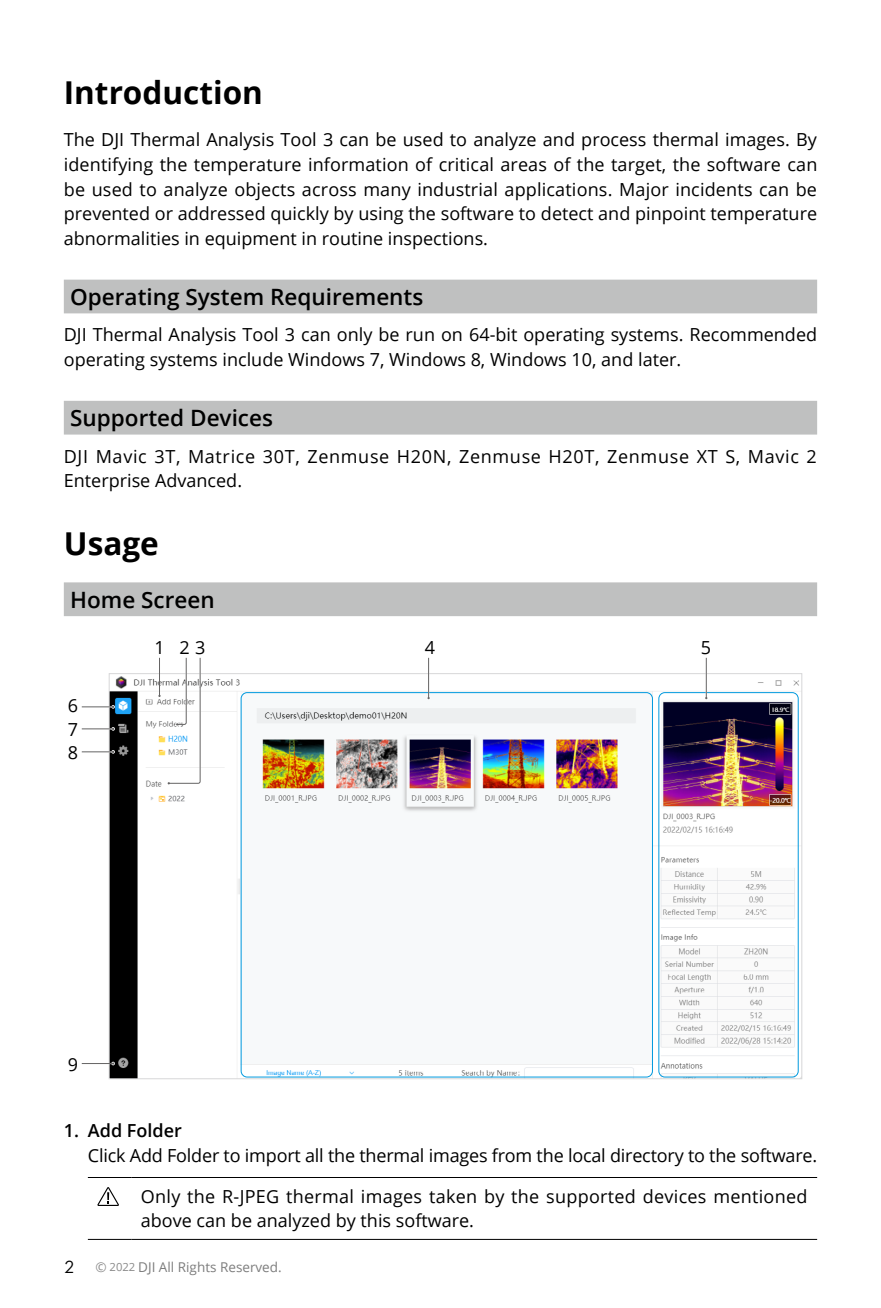
<style>
.page{position:relative;width:881px;height:1308px;background:#fff}
.page>*{position:absolute;margin:0;border:0;box-sizing:border-box;transform-origin:0 0}
.t1{font:700 31.5px "Open Sans";color:#000}
.t2{font:600 22.5px "Open Sans";color:#000}
.t3{font:18px/24.8px "Open Sans";color:#000;text-align:justify}
.t4{font:18px/24.8px "Open Sans";letter-spacing:.035em;color:#000}
.t5{font:600 18px "Open Sans";color:#000}
.t6{font:13.5px "Open Sans";color:#7d7d7d}
.s1{font-family:"Dji";font-size:18px;color:#000}
.s2{color:#898989}
.s3{font-size:11.25px;color:#898989}
</style>
<div class="page">
<div style="left:64px;top:280px;width:752px;height:33px;background:#bfc0c0"></div>
<div style="left:64px;top:401px;width:752px;height:33px;background:#bfc0c0"></div>
<div style="left:64px;top:582px;width:752px;height:34px;background:#bfc0c0"></div>
<img style="left:111px;top:675px;width:688px;height:402px">
<div style="left:658px;top:692px;width:140px;height:385px;border:1px solid #0099de;border-radius:6px"></div>
<hr style="left:82px;top:706px;width:31px;height:1px;background:#656464">
<hr style="left:82px;top:728px;width:31px;height:1px;background:#656464">
<hr style="left:82px;top:751px;width:31px;height:1px;background:#656464">
<hr style="left:82px;top:1063px;width:31px;height:1px;background:#656464">
<svg style="left:111px;top:1061px;width:4px;height:4px"></svg>
<hr style="left:159px;top:658px;width:1px;height:38px;background:#656464">
<hr style="left:428px;top:658px;width:1px;height:40px;background:#656464">
<svg style="left:426px;top:696px;width:4px;height:4px"></svg>
<hr style="left:705px;top:658px;width:1px;height:40px;background:#656464">
<svg style="left:704px;top:696px;width:3px;height:4px"></svg>
<svg style="left:167px;top:657px;width:34px;height:128px"></svg>
<hr style="left:88px;top:1177px;width:43px;height:1px;background:#000">
<hr style="left:131px;top:1177px;width:685px;height:1px;background:#000">
<hr style="left:88px;top:1239px;width:43px;height:1px;background:#000">
<hr style="left:131px;top:1239px;width:685px;height:1px;background:#000">
<svg style="left:97px;top:1187px;width:22px;height:19px"></svg>
<h1 class="t1" style="left:64px;top:70px;width:200px">Introduction</h1>
<p class="t3" style="left:64px;top:127px;width:754px">The DJI Thermal Analysis Tool 3 can be used to analyze and process thermal images. By identifying the temperature information of critical areas of the target, the software can be used to analyze objects across many industrial applications. Major incidents can be prevented or addressed quickly by using the software to detect and pinpoint temperature abnormalities in equipment in routine inspections.</p>
<p class="t2" style="left:70px;top:281px;width:354px">Operating System Requirements</p>
<p class="t3" style="left:64px;top:322px;width:754px">DJI Thermal Analysis Tool 3 can only be run on 64-bit operating systems. Recommended operating systems include Windows 7, Windows 8, Windows 10, and later.</p>
<p class="t2" style="left:70px;top:402px;width:204px">Supported Devices</p>
<p class="t4" style="left:64px;top:443px;width:754px">DJI Mavic 3T, Matrice 30T, Zenmuse H20N, Zenmuse H20T, Zenmuse XT S, Mavic 2<br>Enterprise Advanced.</p>
<h1 class="t1" style="left:64px;top:521px;width:96px">Usage</h1>
<p class="t2" style="left:70px;top:584px;width:146px">Home Screen</p>
<p class="t3" style="left:68px;top:693px;width:12px;line-height:23.4px">6<br>7<br>8</p>
<p class="t3" style="left:154px;top:634px;width:53px">1 23</p>
<p class="t3" style="left:424px;top:634px;width:12px">4</p>
<p class="t3" style="left:700px;top:634px;width:12px">5</p>
<p class="t3" style="left:68px;top:1051px;width:12px">9</p>
<p class="t5" style="left:64px;top:1118px;width:119px">1. Add Folder</p>
<p class="t3" style="left:88px;top:1142px;width:730px">Click Add Folder to import all the thermal images from the local directory to the software.</p>
<p class="t3" style="left:141px;top:1183px;width:668px">Only the R-JPEG thermal images taken by the supported devices mentioned above can be analyzed by this software.</p>
<p class="t6" style="left:64px;top:1257px;width:219px"><span class="s1">2</span> <span class="s2">©</span> <span class="s3">2022</span> DJI All Rights Reserved.</p>
</div>
